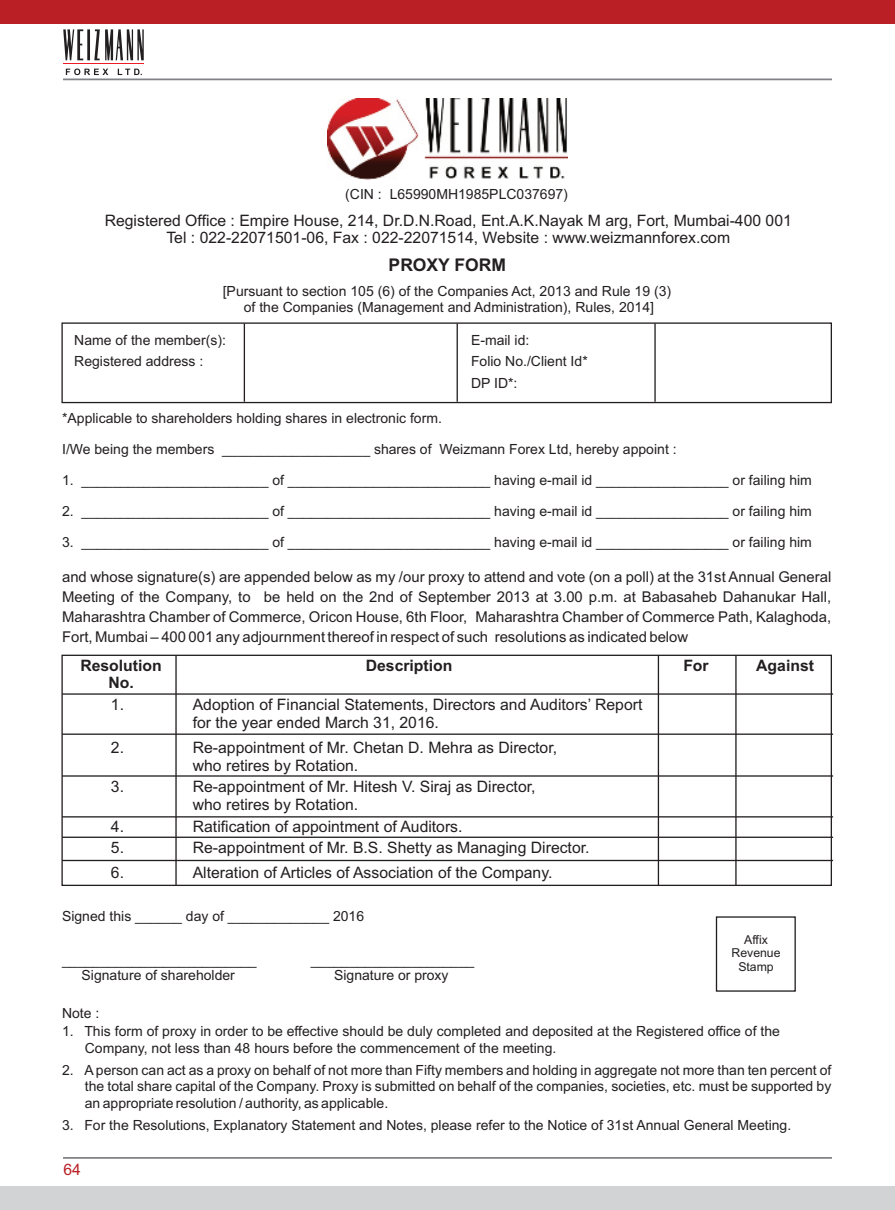
<style>
.page{position:relative;width:895px;height:1210px;background:#fff}
.page>*{position:absolute;margin:0;border:0;box-sizing:border-box;transform-origin:0 0}
.t1{font:700 17.5px "Arial";color:#231f20}
.t2{font:15.75px/17.5px "Arial";color:#231f20}
.t3{font:700 15.75px "Arial";color:#231f20}
.t4{font:15.75px "Arial";color:#b91f24}
.t5{font:14.88px/19.9px "Arial";color:#231f20;text-align:justify}
.t6{font:14px/16.4px "Arial";color:#231f20}
.t7{font:12.25px/13.7px "Arial";color:#231f20;text-align:center}
</style>
<div class="page">
<div style="left:0;top:0;width:895px;height:24px;background:#b91f24"></div>
<svg style="left:63px;top:1157px;width:769px;height:2px;background:#8e9093"></svg>
<div style="left:0;top:1186px;width:895px;height:24px;background:#d1d3d4"></div>
<div style="left:61px;top:322px;width:771px;height:81px;border:1px solid #231f20"></div>
<hr style="left:244px;top:323px;width:1px;height:79px;background:#231f20">
<hr style="left:456px;top:323px;width:2px;height:79px;background:#231f20">
<hr style="left:654px;top:323px;width:1px;height:79px;background:#231f20">
<div style="left:61px;top:654px;width:771px;height:232px;border:1px solid #231f20"></div>
<hr style="left:62px;top:693px;width:771px;height:1px;background:#231f20">
<hr style="left:62px;top:733px;width:771px;height:2px;background:#231f20">
<hr style="left:62px;top:775px;width:771px;height:1px;background:#231f20">
<hr style="left:62px;top:816px;width:771px;height:1px;background:#231f20">
<hr style="left:62px;top:836px;width:771px;height:2px;background:#231f20">
<hr style="left:62px;top:860px;width:771px;height:1px;background:#231f20">
<hr style="left:175px;top:655px;width:2px;height:230px;background:#231f20">
<hr style="left:657px;top:655px;width:2px;height:230px;background:#231f20">
<hr style="left:735px;top:655px;width:1px;height:230px;background:#231f20">
<img style="left:327px;top:98px;width:240px;height:81px">
<svg style="left:63px;top:29px;width:81px;height:31px"></svg>
<hr style="left:63px;top:63px;width:81px;height:1px;background:#ed1c24">
<svg style="left:63px;top:68px;width:769px;height:13px"></svg>
<p class="t6" style="left:345px;top:187px;width:224px">(CIN : L65990MH1985PLC037697)</p>
<p class="t2" style="left:105px;top:213px;width:688px;text-align:center">Registered Office : Empire House, 214, Dr.D.N.Road, Ent.A.K.Nayak M arg, Fort, Mumbai-400 001<br>Tel : 022-22071501-06, Fax : 022-22071514, Website : www.weizmannforex.com</p>
<p class="t1" style="left:388px;top:258px;width:119px">PROXY FORM</p>
<p class="t6" style="left:223px;top:285px;width:450px;line-height:15.6px;text-align:center">[Pursuant to section 105 (6) of the Companies Act, 2013 and Rule 19 (3) of the Companies (Management and Administration), Rules, 2014]</p>
<p class="t6" style="left:74px;top:333px;width:153px">Name of the member(s):</p>
<p class="t6" style="left:471px;top:333px;width:60px">E-mail id:</p>
<p class="t6" style="left:74px;top:354px;width:131px">Registered address :</p>
<p class="t6" style="left:471px;top:352px;width:118px;line-height:21.5px">Folio No./Client Id*<br>DP ID*:</p>
<p class="t6" style="left:62px;top:411px;width:381px">*Applicable to shareholders holding shares in electronic form.</p>
<p class="t6" style="left:62px;top:442px;width:616px">I/We being the members ___________________ shares of Weizmann Forex Ltd, hereby appoint :</p>
<p class="t6" style="left:62px;top:473px;width:751px">1. ________________________ of __________________________ having e-mail id _________________ or failing him</p>
<p class="t6" style="left:62px;top:504px;width:751px">2. ________________________ of __________________________ having e-mail id _________________ or failing him</p>
<p class="t6" style="left:62px;top:535px;width:751px">3. ________________________ of __________________________ having e-mail id _________________ or failing him</p>
<p class="t5" style="left:62px;top:568px;width:770px">and whose signature(s) are appended below as my /our proxy to attend and vote (on a poll) at the 31st Annual General Meeting of the Company, to be held on the 2nd of September 2013 at 3.00 p.m. at Babasaheb Dahanukar Hall, Maharashtra Chamber of Commerce, Oricon House, 6th Floor, Maharashtra Chamber of Commerce Path, Kalaghoda, Fort, Mumbai – 400 001 any adjournment thereof in respect of such resolutions as indicated below</p>
<p class="t3" style="left:80px;top:659px;width:83px">Resolution</p>
<p class="t3" style="left:366px;top:659px;width:88px">Description</p>
<p class="t3" style="left:683px;top:659px;width:27px">For</p>
<p class="t3" style="left:756px;top:659px;width:59px">Against</p>
<p class="t3" style="left:108px;top:677px;width:27px">No.</p>
<p class="t2" style="left:111px;top:697px;width:15px">1.</p>
<p class="t2" style="left:193px;top:697px;width:451px">Adoption of Financial Statements, Directors and Auditors’ Report for the year ended March 31, 2016.</p>
<p class="t2" style="left:111px;top:740px;width:15px">2.</p>
<p class="t2" style="left:193px;top:740px;width:366px">Re-appointment of Mr. Chetan D. Mehra as Director, who retires by Rotation.</p>
<p class="t2" style="left:111px;top:779px;width:15px">3.</p>
<p class="t2" style="left:193px;top:779px;width:344px">Re-appointment of Mr. Hitesh V. Siraj as Director, who retires by Rotation.</p>
<p class="t2" style="left:111px;top:819px;width:15px">4.</p>
<p class="t2" style="left:193px;top:819px;width:271px">Ratification of appointment of Auditors.</p>
<p class="t2" style="left:111px;top:865px;width:15px">6.</p>
<p class="t2" style="left:193px;top:865px;width:361px">Alteration of Articles of Association of the Company.</p>
<p class="t6" style="left:62px;top:909px;width:303px">Signed this ______ day of _____________ 2016</p>
<p class="t2" style="left:111px;top:840px;width:15px">5.</p>
<p class="t2" style="left:193px;top:840px;width:398px">Re-appointment of Mr. B.S. Shetty as Managing Director.</p>
<p class="t7" style="left:731px;top:933px;width:51px">Affix<br>Revenue<br>Stamp</p>
<p class="t6" style="left:62px;top:953px;width:196px">_________________________</p>
<p class="t6" style="left:311px;top:953px;width:165px">_____________________</p>
<p class="t6" style="left:82px;top:968px;width:155px">Signature of shareholder</p>
<p class="t6" style="left:334px;top:968px;width:116px">Signature or proxy</p>
<p class="t6" style="left:62px;top:1006px;width:39px">Note :</p>
<p class="t6" style="left:85px;top:1024px;width:696px;text-indent:-23px">1. This form of proxy in order to be effective should be duly completed and deposited at the Registered office of the<br>Company, not less than 48 hours before the commencement of the meeting.</p>
<p class="t6" style="left:85px;top:1063px;width:748px;text-align:justify;text-indent:-23px">2. Aperson can act as a proxy on behalf of not more than Fifty members and holding in aggregate not more than ten percent of the total share capital of the Company. Proxy is submitted on behalf of the companies, societies, etc. must be supported by an appropriate resolution / authority, as applicable.</p>
<p class="t6" style="left:62px;top:1117px;width:730px">3. For the Resolutions, Explanatory Statement and Notes, please refer to the Notice of 31st Annual General Meeting.</p>
<p class="t4" style="left:63px;top:1163px;width:19px">64</p>
</div>
